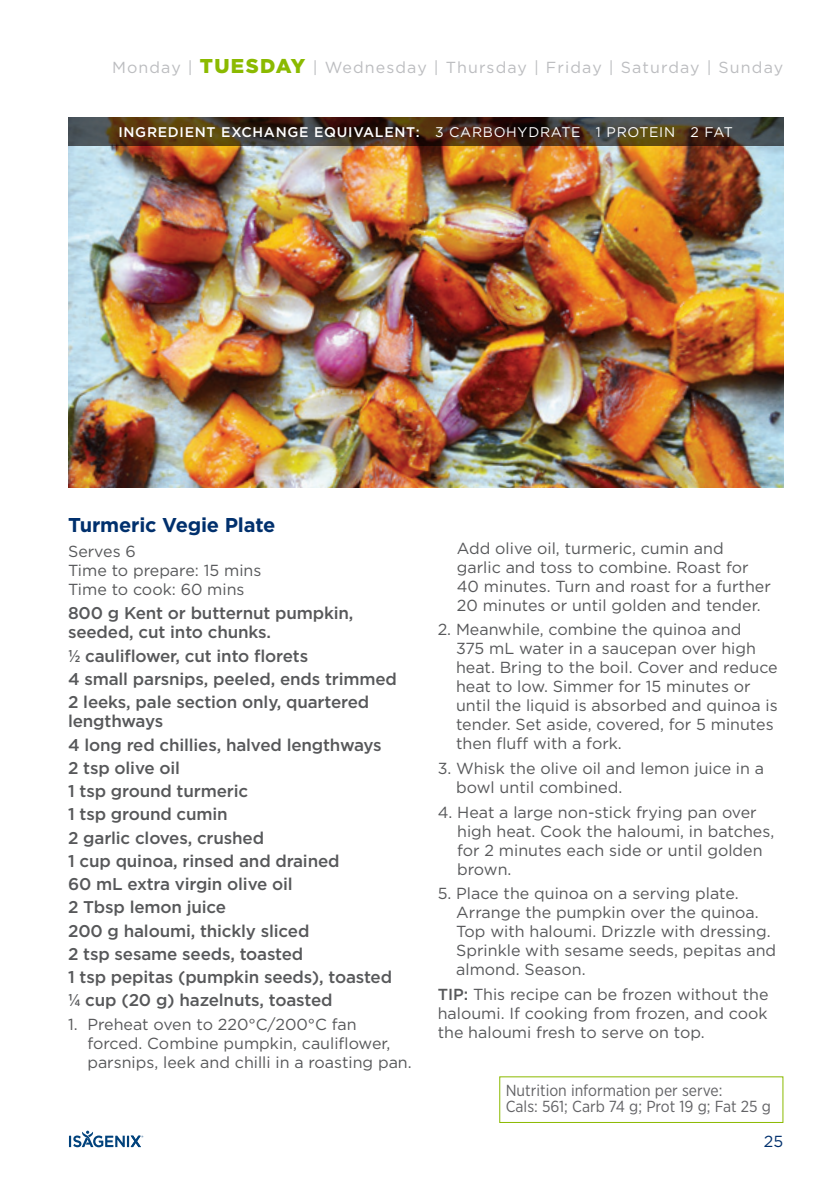
<style>
.page{position:relative;width:840px;height:1191px;background:#fff}
.page>*{position:absolute;margin:0;border:0;box-sizing:border-box;transform-origin:0 0}
.t1{font:700 20px "Gotham";letter-spacing:-.01em;color:#00306d}
._8_5_9_5_Med_text{font:500 17px/19px "Gotham";letter-spacing:-.01em;color:#57585a}
._8_9_5pt_Body_text{font:16px/19px "Gotham";color:#57585a}
.Text{font:16px/16px "Gotham Narrow";color:#636366}
._8_9_5pt_Body_text-2{font:16px "Gotham";letter-spacing:.07em;color:#bcbdc0}
.t2{font:16px "Gotham";color:#00306d}
.t3{font:500 14px "Gotham";letter-spacing:.05em;color:#fff}
.s1{font-weight:900;font-size:20px;color:#8bba00}
.s2{font-weight:400}
.s3{font-family:"Gotham Narrow"}
.s4{font-weight:500}
</style>
<div class="page">
<svg style="left:69px;top:1130px;width:74px;height:17px"></svg>
<img style="left:68px;top:146px;width:714px;height:341px">
<svg style="left:68px;top:118px;width:714px;height:28px;background:#463524"></svg>
<p class="_8_9_5pt_Body_text-2" style="left:112px;top:57px;width:672px">Monday | <span class="s1">TUESDAY</span> | Wednesday | Thursday | Friday | Saturday | Sunday</p>
<p class="t3" style="left:118px;top:123px;width:615px">INGREDIENT EXCHANGE EQUIVALENT: <span class="s2">3 CARBOHYDRATE 1 PROTEIN 2 FAT</span></p>
<h2 class="t1" style="left:68px;top:512px;width:209px">Turmeric Vegie Plate</h2>
<p class="_8_9_5pt_Body_text" style="left:68px;top:541px;width:195px">Serves 6<br>Time to prepare: 15 mins<br>Time to cook: 60 mins</p>
<p class="_8_5_9_5_Med_text" style="left:68px;top:604px;width:287px">800 g Kent or butternut pumpkin, seeded, cut into chunks.</p>
<p class="_8_5_9_5_Med_text" style="left:68px;top:646px;width:241px"><span class="s3">½</span> cauliflower, cut into florets</p>
<p class="_8_5_9_5_Med_text" style="left:68px;top:669px;width:330px">4 small parsnips, peeled, ends trimmed</p>
<p class="_8_5_9_5_Med_text" style="left:68px;top:692px;width:302px">2 leeks, pale section only, quartered lengthways</p>
<p class="_8_5_9_5_Med_text" style="left:68px;top:735px;width:315px">4 long red chillies, halved lengthways</p>
<p class="_8_5_9_5_Med_text" style="left:68px;top:758px;width:113px">2 tsp olive oil</p>
<p class="_8_5_9_5_Med_text" style="left:68px;top:781px;width:181px">1 tsp ground turmeric</p>
<p class="_8_5_9_5_Med_text" style="left:68px;top:804px;width:161px">1 tsp ground cumin</p>
<p class="_8_5_9_5_Med_text" style="left:68px;top:828px;width:197px">2 garlic cloves, crushed</p>
<p class="_8_5_9_5_Med_text" style="left:68px;top:851px;width:273px">1 cup quinoa, rinsed and drained</p>
<p class="_8_5_9_5_Med_text" style="left:68px;top:874px;width:226px">60 mL extra virgin olive oil</p>
<p class="_8_5_9_5_Med_text" style="left:68px;top:897px;width:159px">2 Tbsp lemon juice</p>
<p class="_8_5_9_5_Med_text" style="left:68px;top:921px;width:243px">200 g haloumi, thickly sliced</p>
<p class="_8_5_9_5_Med_text" style="left:68px;top:944px;width:236px">2 tsp sesame seeds, toasted</p>
<p class="_8_5_9_5_Med_text" style="left:68px;top:967px;width:325px">1 tsp pepitas (pumpkin seeds), toasted</p>
<p class="_8_5_9_5_Med_text" style="left:68px;top:990px;width:266px"><span class="s3">¼</span> cup (20 g) hazelnuts, toasted</p>
<p class="_8_9_5pt_Body_text" style="left:87px;top:1014px;width:326px;text-indent:-19px">1. Preheat oven to 220°C/200°C fan forced. Combine pumpkin, cauliflower, parsnips, leek and chilli in a roasting pan.</p>
<p class="_8_9_5pt_Body_text" style="left:456px;top:538px;width:315px">Add olive oil, turmeric, cumin and garlic and toss to combine. Roast for 40 minutes. Turn and roast for a further 20 minutes or until golden and tender.</p>
<p class="_8_9_5pt_Body_text" style="left:456px;top:620px;width:323px;text-indent:-18px">2. Meanwhile, combine the quinoa and<br>375 mL water in a saucepan over high heat. Bring to the boil. Cover and reduce heat to low. Simmer for 15 minutes or until the liquid is absorbed and quinoa is tender. Set aside, covered, for 5 minutes then fluff with a fork.</p>
<p class="_8_9_5pt_Body_text" style="left:456px;top:758px;width:309px;text-indent:-19px">3. Whisk the olive oil and lemon juice in a bowl until combined.</p>
<p class="_8_9_5pt_Body_text" style="left:457px;top:802px;width:318px;text-indent:-19px">4. Heat a large non-stick frying pan over high heat. Cook the haloumi, in batches, for 2 minutes each side or until golden brown.</p>
<p class="_8_9_5pt_Body_text" style="left:456px;top:884px;width:321px;text-indent:-19px">5. Place the quinoa on a serving plate.<br>Arrange the pumpkin over the quinoa.<br>Top with haloumi. Drizzle with dressing.<br>Sprinkle with sesame seeds, pepitas and almond. Season.</p>
<p class="_8_9_5pt_Body_text" style="left:437px;top:984px;width:332px;text-align:justify"><span class="s4">TIP:</span> This recipe can be frozen without the haloumi. If cooking from frozen, and cook the haloumi fresh to serve on top.</p>
<p class="Text" style="left:505px;top:1081px;width:266px">Nutrition information per serve:<br>Cals: 561; Carb 74 g; Prot 19 g; Fat 25 g</p>
<p class="t2" style="left:763px;top:1131px;width:21px">25</p>
</div>
